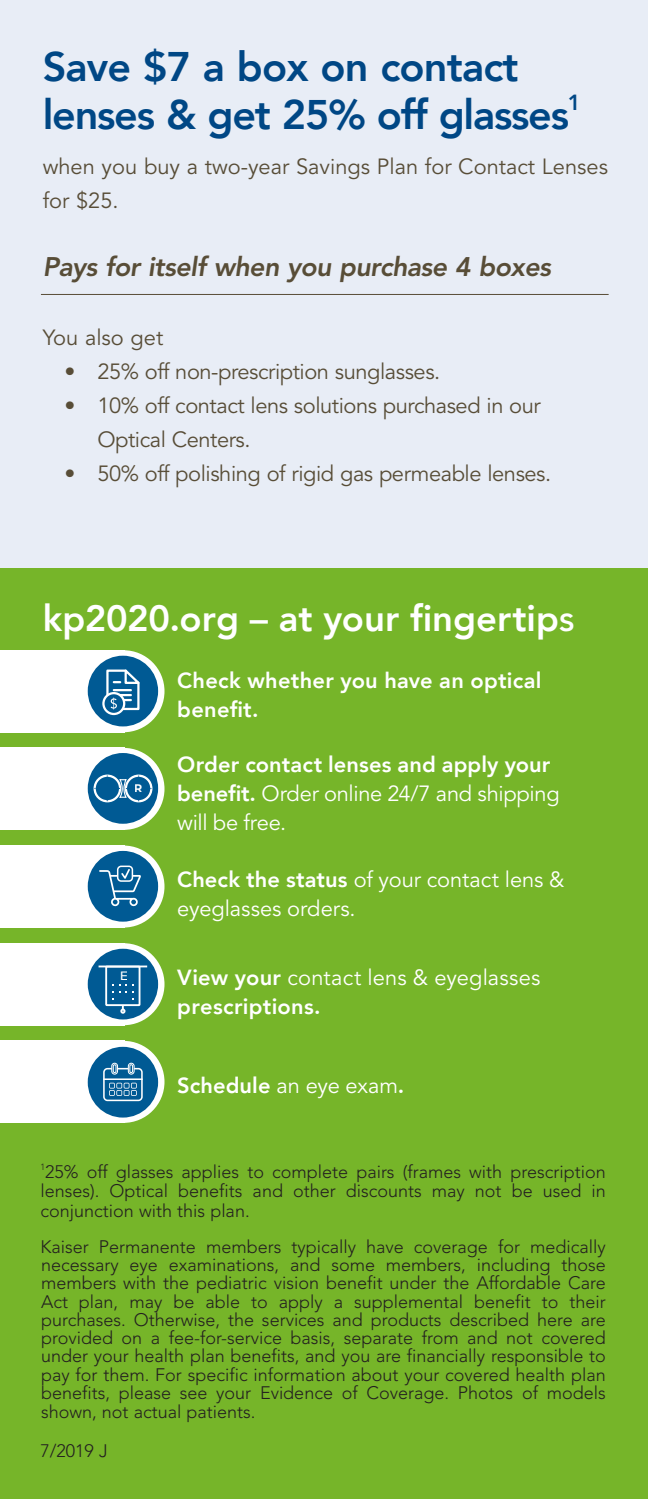
<style>
.page{position:relative;width:648px;height:1499px;background:#fff}
.page>*{position:absolute;margin:0;border:0;box-sizing:border-box;transform-origin:0 0}
.t1{font:800 41.4px/48.6px "Avenir";letter-spacing:-.03em;color:#004785}
.t2{font:800 36.45px "Avenir";color:#fff}
.t3{font:italic 800 26.78px "Avenir LT Pro";letter-spacing:-.02em;color:#584d37}
.t4{font:21.82px/34px "Avenir LT Pro";letter-spacing:-.02em;color:#584d37}
.t5{font:21.82px/29.2px "Avenir LT Pro";letter-spacing:-.005em;color:#fff}
.t6{font:800 21.82px/29.2px "Avenir";letter-spacing:.01em;color:#fff}
.t7{font:21.82px/34px "Avenir LT Pro";color:#584d37}
.t8{font:800 21.82px "Avenir";color:#004785}
.t9{font:300 18px/18.4px "Avenir LT Pro";color:#231f20;text-align:justify}
.t10{font:500 12.15px "Montserrat";color:#fff;scale:1.07 1}
.t11{font:700 11.03px "Montserrat";color:#fff}
.s1{font-family:"Avenir LT Pro";font-weight:500}
.s2{font-family:"Avenir";font-weight:800}
.s3{font-family:"Avenir LT Pro";font-weight:400}
</style>
<div class="page">
<div style="left:0;top:0;width:648px;height:1498px;background:#76b529"></div>
<div style="left:0;top:0;width:648px;height:568px;background:#e8edf6"></div>
<hr style="left:41px;top:294px;width:568px;height:1px;background:#584d37">
<div style="left:0;top:650px;width:125px;height:82px;background:#fff"></div>
<div style="left:83px;top:650px;width:82px;height:82px;background:#fff;border-radius:50%"></div>
<div style="left:88px;top:655px;width:70px;height:71px;background:#005a94;border-radius:50%"></div>
<div style="left:102px;top:692px;width:23px;height:23px;border:2px solid #fff;border-radius:50%"></div>
<svg style="left:105px;top:669px;width:35px;height:42px"></svg>
<div style="left:0;top:748px;width:125px;height:82px;background:#fff"></div>
<svg style="left:83px;top:748px;width:82px;height:82px"></svg>
<div style="left:88px;top:753px;width:70px;height:70px;background:#005a94;border-radius:50%"></div>
<div style="left:125px;top:774px;width:27px;height:28px;border:2px solid #fff;border-radius:50%"></div>
<div style="left:94px;top:774px;width:27px;height:28px;border:2px solid #fff;border-radius:50%"></div>
<svg style="left:119px;top:779px;width:9px;height:19px"></svg>
<div style="left:0;top:845px;width:125px;height:82px;background:#fff"></div>
<svg style="left:83px;top:845px;width:82px;height:82px"></svg>
<div style="left:88px;top:851px;width:70px;height:70px;background:#005a94;border-radius:50%"></div>
<div style="left:117px;top:865px;width:16px;height:17px;border:2px solid #fff;border-radius:4px"></div>
<svg style="left:99px;top:867px;width:42px;height:39px"></svg>
<div style="left:0;top:943px;width:125px;height:82px;background:#fff"></div>
<div style="left:83px;top:943px;width:82px;height:82px;background:#fff;border-radius:50%"></div>
<div style="left:88px;top:948px;width:70px;height:71px;background:#005a94;border-radius:50%"></div>
<svg style="left:112px;top:984px;width:22px;height:15px"></svg>
<hr style="left:99px;top:965px;width:48px;height:2px;background:#fff">
<div style="left:105px;top:965px;width:35px;height:41px;border:2px solid #fff"></div>
<svg style="left:120px;top:1005px;width:5px;height:8px"></svg>
<div style="left:0;top:1041px;width:125px;height:82px;background:#fff"></div>
<div style="left:83px;top:1041px;width:82px;height:82px;background:#fff;border-radius:50%"></div>
<div style="left:88px;top:1046px;width:70px;height:71px;background:#005a94;border-radius:50%"></div>
<div style="left:111px;top:1063px;width:7px;height:11px;border:1px solid #fff;border-radius:3px"></div>
<div style="left:128px;top:1063px;width:6px;height:11px;border:1px solid #fff;border-radius:3px"></div>
<svg style="left:103px;top:1064px;width:40px;height:37px"></svg>
<h1 class="t1" style="left:43px;top:42px;width:528px">Save $7 a box on contact lenses &amp; get 25% off glasses</h1>
<p class="t8" style="left:568px;top:85px;width:14px">1</p>
<p class="t7" style="left:43px;top:150px;width:567px">when you buy a two-year Savings Plan for Contact Lenses for $25.</p>
<h3 class="t3" style="left:43px;top:251px;width:510px">Pays for itself when you purchase 4 boxes</h3>
<p class="t7" style="left:43px;top:320px;width:122px">You also get</p>
<p class="t4" style="left:65px;top:354px;width:377px">• 25% off non-prescription sunglasses.</p>
<p class="t4" style="left:97px;top:388px;width:445px;text-indent:-33px">• 10% off contact lens solutions purchased in our<br>Optical Centers.</p>
<p class="t4" style="left:65px;top:456px;width:488px">• 50% off polishing of rigid gas permeable lenses.</p>
<h2 class="t2" style="left:43px;top:590px;width:534px">kp2020.org – at your fingertip<span class="s1">s</span></h2>
<p class="t11" style="left:135px;top:778px;width:10px">R</p>
<p class="t11" style="left:135px;top:780px;width:10px">R</p>
<p class="t11" style="left:135px;top:782px;width:10px">R</p>
<p class="t11" style="left:135px;top:785px;width:10px">R</p>
<p class="t6" style="left:177px;top:665px;width:366px">Check whether you have an optical benefit.</p>
<p class="t6" style="left:177px;top:750px;width:374px">Order contact lenses and apply your</p>
<p class="t5" style="left:177px;top:779px;width:384px"><span class="s2">benefit.</span> Order online 24/7 and shipping will be free.</p>
<p class="t5" style="left:177px;top:865px;width:389px"><span class="s2">Check the status</span> of your contact lens &amp; eyeglasses orders.</p>
<p class="t10" style="left:119px;top:960px;width:10px">E</p>
<p class="t10" style="left:119px;top:962px;width:10px">E</p>
<p class="t10" style="left:119px;top:964px;width:10px">E</p>
<p class="t10" style="left:119px;top:967px;width:10px">E</p>
<p class="t10" style="left:119px;top:970px;width:10px">E</p>
<p class="t5" style="left:177px;top:963px;width:365px"><span class="s2">View your</span> contact lens &amp; eyeglasses</p>
<p class="t6" style="left:177px;top:992px;width:145px">prescriptions.</p>
<p class="t6" style="left:177px;top:1070px;width:229px">Schedule <span class="s3">an eye exam</span>.</p>
<p class="t9" style="left:40px;top:1161px;width:567px;line-height:19.3px"><sup>1</sup>25% off glasses applies to complete pairs (frames with prescription lenses). Optical benefits and other discounts may not be used in conjunction with this plan.</p>
<p class="t9" style="left:40px;top:1237px;width:567px">Kaiser Permanente members typically have coverage for medically necessary eye examinations, and some members, including those members with the pediatric vision benefit under the Affordable Care Act plan, may be able to apply a supplemental benefit to their purchases. Otherwise, the services and products described here are provided on a fee-for-service basis, separate from and not covered under your health plan benefits, and you are financially responsible to pay for them. For specific information about your covered health plan benefits, please see your Evidence of Coverage. Photos of models shown, not actual patients.</p>
<p class="t9" style="left:40px;top:1441px;width:69px">7/2019 J</p>
</div>
